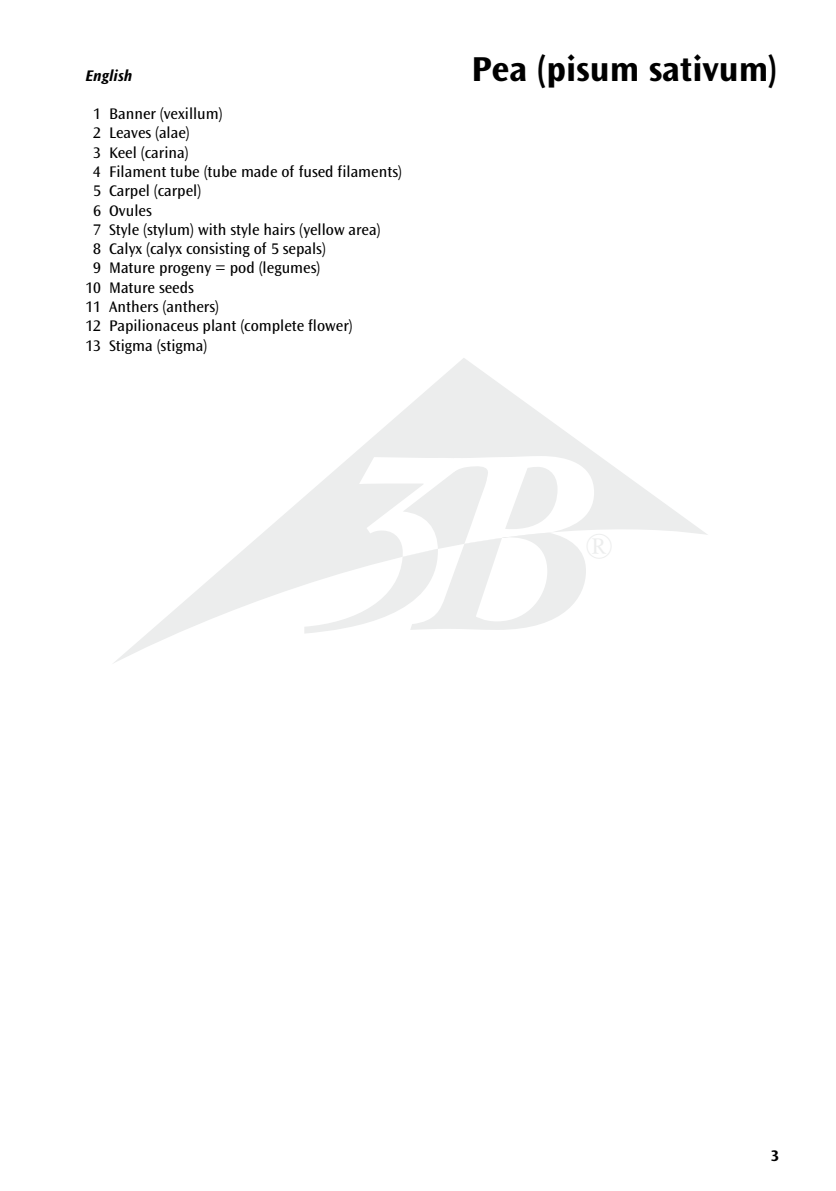
<style>
.page{position:relative;width:836px;height:1191px;background:#fff}
.page>*{position:absolute;margin:0;border:0;box-sizing:border-box;transform-origin:0 0}
.t1{font:700 36px "Ocean Sans Std";color:#000}
.t2{font:16px "Ocean Sans Std";color:#000}
.t3{font:italic 700 16px "Ocean Sans Std";color:#000}
.t4{font:700 16px "Ocean Sans Std";color:#000}
</style>
<div class="page">
<svg style="left:114px;top:358px;width:594px;height:305px"></svg>
<svg style="left:304px;top:456px;width:289px;height:177px"></svg>
<p class="t3" style="left:85px;top:66px;width:48px">English</p>
<p class="t2" style="left:93px;top:105px;width:131px">1 Banner (vexillum)</p>
<p class="t2" style="left:93px;top:124px;width:98px">2 Leaves (alae)</p>
<p class="t2" style="left:93px;top:143px;width:97px">3 Keel (carina)</p>
<p class="t2" style="left:93px;top:163px;width:310px">4 Filament tube (tube made of fused filaments)</p>
<p class="t2" style="left:93px;top:182px;width:109px">5 Carpel (carpel)</p>
<p class="t2" style="left:93px;top:201px;width:60px">6 Ovules</p>
<p class="t2" style="left:93px;top:221px;width:289px">7 Style (stylum) with style hairs (yellow area)</p>
<p class="t2" style="left:93px;top:240px;width:234px">8 Calyx (calyx consisting of 5 sepals)</p>
<p class="t2" style="left:93px;top:259px;width:228px">9 Mature progeny = pod (legumes)</p>
<p class="t2" style="left:85px;top:278px;width:110px">10 Mature seeds</p>
<p class="t2" style="left:85px;top:298px;width:135px">11 Anthers (anthers)</p>
<p class="t2" style="left:85px;top:317px;width:268px">12 Papilionaceus plant (complete flower)</p>
<p class="t2" style="left:85px;top:336px;width:123px">13 Stigma (stigma)</p>
<h1 class="t1" style="left:471px;top:49px;width:307px">Pea (pisum sativum)</h1>
<p class="t4" style="left:770px;top:1146px;width:10px">3</p>
</div>
